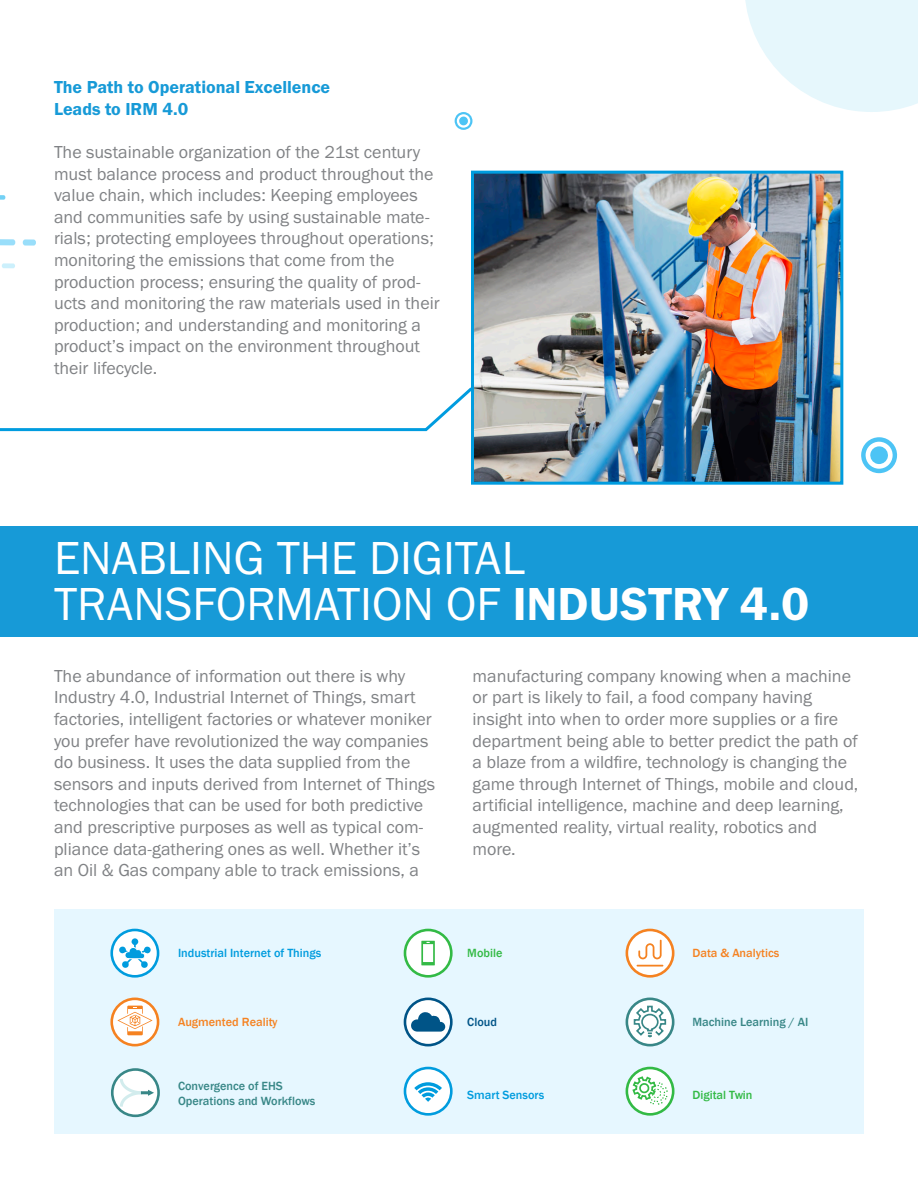
<style>
.page{position:relative;width:918px;height:1188px;background:#fff}
.page>*{position:absolute;margin:0;border:0;box-sizing:border-box;transform-origin:0 0}
.t1{font:48px "Franklin Gothic URW Boo";color:#fff}
.t2{font:18px/21.6px "Franklin Gothic URW Boo";color:#808285}
.t3{font:18px/21.6px "Franklin Gothic URW Dem";color:#179ad7}
.t4{font:500 12.15px/14.5px "Franklin Gothic";color:#388787}
.t5{font:500 12.15px "Franklin Gothic";color:#009cde}
.t6{font:500 12.15px "Franklin Gothic";color:#f58221}
.t7{font:500 12.15px "Franklin Gothic";color:#33ba45}
.t8{font:500 12.15px "Franklin Gothic";color:#005487}
.s1{font-family:"Franklin Gothic URW Dem"}
</style>
<div class="page">
<div style="left:0;top:526px;width:918px;height:111px;background:#179ad7"></div>
<img style="left:475px;top:175px;width:364px;height:306px">
<div style="left:471px;top:171px;width:372px;height:314px;border:3px solid #009cdf"></div>
<svg style="left:0;top:384px;width:476px;height:49px"></svg>
<svg style="left:455px;top:112px;width:18px;height:18px"></svg>
<svg style="left:745px;top:0;width:173px;height:112px"></svg>
<svg style="left:0;top:239px;width:15px;height:6px"></svg>
<div style="left:23px;top:239px;width:13px;height:7px;background:#99defa;border-radius:3px"></div>
<svg style="left:0;top:195px;width:5px;height:5px"></svg>
<div style="left:2px;top:263px;width:13px;height:5px;background:#ccf0fc;border-radius:2px"></div>
<div style="left:54px;top:909px;width:810px;height:225px;background:#e6f7ff"></div>
<svg style="left:112px;top:930px;width:46px;height:46px"></svg>
<div style="left:110px;top:929px;width:49px;height:49px;border:3px solid #009cde;border-radius:50%"></div>
<svg style="left:119px;top:938px;width:32px;height:30px"></svg>
<svg style="left:112px;top:1070px;width:47px;height:46px"></svg>
<div style="left:111px;top:1068px;width:49px;height:49px;border:3px solid #388787;border-radius:50%"></div>
<svg style="left:120px;top:1079px;width:34px;height:28px"></svg>
<div style="left:405px;top:999px;width:46px;height:46px;background:#fff;border-radius:50%"></div>
<div style="left:404px;top:998px;width:49px;height:48px;border:3px solid #005487;border-radius:50%"></div>
<svg style="left:411px;top:1012px;width:34px;height:20px"></svg>
<div style="left:405px;top:930px;width:46px;height:46px;background:#fff;border-radius:50%"></div>
<div style="left:404px;top:929px;width:49px;height:49px;border:3px solid #33ba45;border-radius:50%"></div>
<svg style="left:421px;top:941px;width:14px;height:24px"></svg>
<div style="left:627px;top:930px;width:46px;height:46px;background:#fff;border-radius:50%"></div>
<div style="left:626px;top:929px;width:48px;height:49px;border:3px solid #f58221;border-radius:50%"></div>
<svg style="left:637px;top:940px;width:26px;height:27px"></svg>
<svg style="left:627px;top:999px;width:46px;height:46px"></svg>
<div style="left:626px;top:998px;width:48px;height:48px;border:3px solid #388787;border-radius:50%"></div>
<svg style="left:633px;top:1005px;width:34px;height:34px"></svg>
<svg style="left:627px;top:1068px;width:46px;height:46px"></svg>
<div style="left:626px;top:1067px;width:48px;height:49px;border:3px solid #33ba45;border-radius:50%"></div>
<svg style="left:631px;top:1075px;width:37px;height:30px"></svg>
<svg style="left:112px;top:999px;width:46px;height:46px"></svg>
<div style="left:110px;top:998px;width:49px;height:48px;border:3px solid #f58221;border-radius:50%"></div>
<svg style="left:117px;top:1006px;width:36px;height:29px"></svg>
<div style="left:405px;top:1068px;width:46px;height:46px;background:#fff;border-radius:50%"></div>
<div style="left:404px;top:1067px;width:49px;height:49px;border:3px solid #009cde;border-radius:50%"></div>
<svg style="left:414px;top:1082px;width:28px;height:20px"></svg>
<svg style="left:861px;top:437px;width:37px;height:36px"></svg>
<p class="t3" style="left:54px;top:76px;width:278px">The Path to Operational Excellence<br>Leads to IRM 4.0</p>
<p class="t2" style="left:54px;top:141px;width:387px">The sustainable organization of the 21st century must balance process and product throughout the value chain, which includes: Keeping employees and communities safe by using sustainable mate&shy;rials; protecting employees throughout operations; monitoring the emissions that come from the production process; ensuring the quality of prod&shy;ucts and monitoring the raw materials used in their production; and understanding and monitoring a product’s impact on the environment throughout their lifecycle.</p>
<p class="t1" style="left:54px;top:528px;width:473px">ENABLING THE DIGITAL</p>
<p class="t1" style="left:54px;top:575px;width:757px">TRANSFORMATION OF <span class="s1">INDUSTRY 4.0</span></p>
<p class="t2" style="left:54px;top:665px;width:383px">The abundance of information out there is why Industry 4.0, Industrial Internet of Things, smart factories, intelligent factories or whatever moniker you prefer have revolutionized the way companies do business. It uses the data supplied from the sensors and inputs derived from Internet of Things technologies that can be used for both predictive and prescriptive purposes as well as typical com&shy;pliance data-gathering ones as well. Whether it’s an Oil &amp; Gas company able to track emissions, a</p>
<p class="t2" style="left:472px;top:665px;width:387px">manufacturing company knowing when a machine or part is likely to fail, a food company having insight into when to order more supplies or a fire department being able to better predict the path of a blaze from a wildfire, technology is changing the game through Internet of Things, mobile and cloud, artificial intelligence, machine and deep learning, augmented reality, virtual reality, robotics and more.</p>
<p class="t5" style="left:178px;top:945px;width:145px">Industrial Internet of Things</p>
<p class="t6" style="left:178px;top:1015px;width:101px">Augmented Reality</p>
<p class="t4" style="left:178px;top:1079px;width:139px">Convergence of EHS<br>Operations and Workflows</p>
<p class="t7" style="left:467px;top:945px;width:37px">Mobile</p>
<p class="t6" style="left:692px;top:945px;width:89px">Data &amp; Analytics</p>
<p class="t8" style="left:467px;top:1015px;width:31px">Cloud</p>
<p class="t5" style="left:467px;top:1088px;width:78px">Smart Sensors</p>
<p class="t4" style="left:692px;top:1015px;width:118px">Machine Learning / AI</p>
<p class="t7" style="left:692px;top:1088px;width:61px">Digital Twin</p>
</div>
